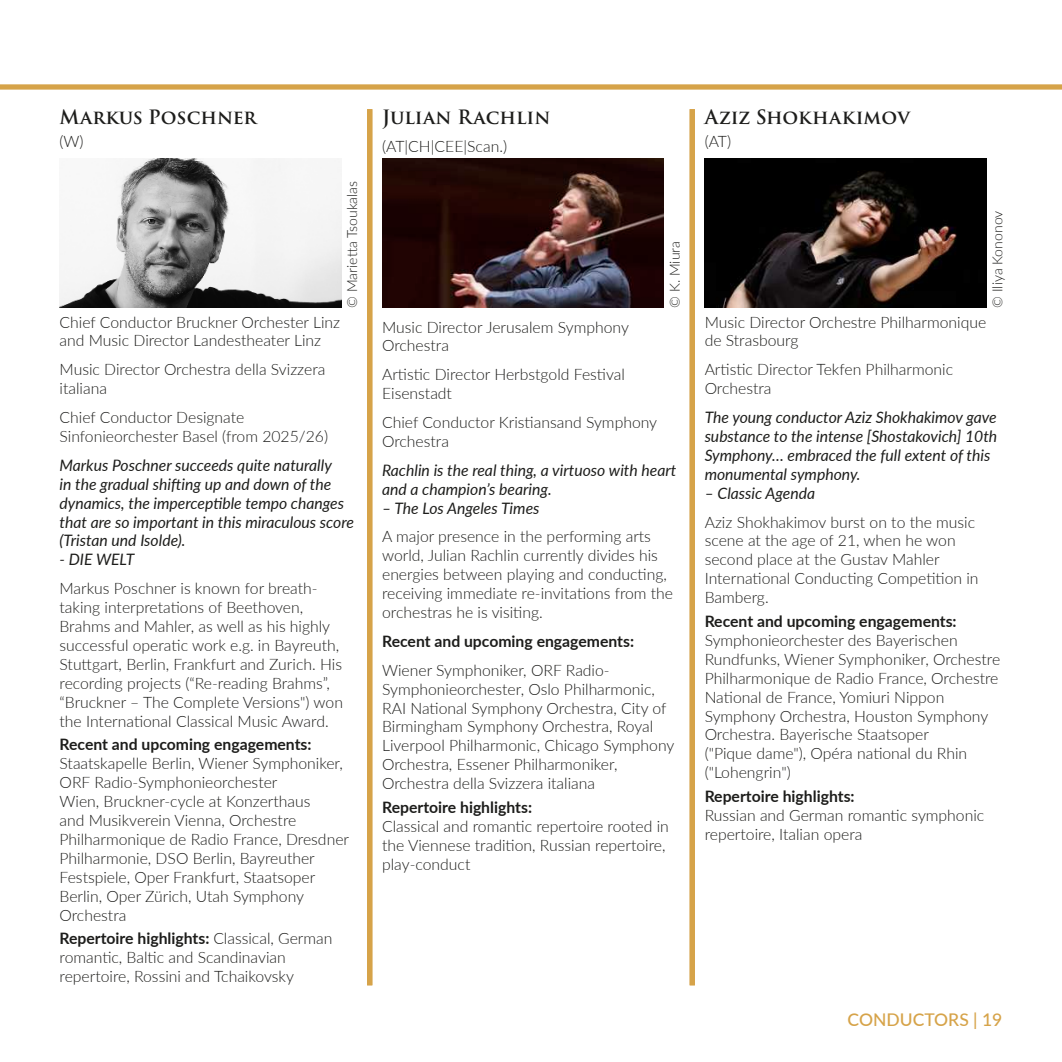
<style>
.page{position:relative;width:1062px;height:1062px;background:#fff}
.page>*{position:absolute;margin:0;border:0;box-sizing:border-box;transform-origin:0 0}
.t1{font:600 19.25px "Trajan Pro 3";color:#1d1d1b}
.t2{font:500 17.5px "Lato";color:#d6a349}
.t3{font:300 15.75px/18.9px "Lato";color:#1d1d1b}
.t4{font:italic 15.75px/18.9px "Lato";color:#1d1d1b}
.t5{font:700 15.75px "Lato";color:#1d1d1b}
.t6{font:300 14px "Lato";color:#1d1d1b}
.s1{font-weight:700}
</style>
<div class="page">
<div style="left:367px;top:109px;width:5px;height:876px;background:#d6a349"></div>
<div style="left:689px;top:109px;width:6px;height:876px;background:#d6a349"></div>
<img style="left:60px;top:159px;width:281px;height:149px">
<img style="left:382px;top:159px;width:281px;height:149px">
<img style="left:704px;top:159px;width:282px;height:149px">
<div style="left:0;top:84px;width:1062px;height:6px;background:#d6a349"></div>
<p class="t1" style="left:60px;top:105px;width:198px">Markus Poschner</p>
<p class="t3" style="left:60px;top:132px;width:26px">(W)</p>
<p class="t6" style="left:342px;top:308px;width:128px;rotate:-90deg">© Marie琀琀a Tsoukalas</p>
<p class="t3" style="left:60px;top:312px;width:282px">Chief Conductor Bruckner Orchester Linz and Music Director Landestheater Linz</p>
<p class="t3" style="left:60px;top:359px;width:267px">Music Director Orchestra della Svizzera italiana</p>
<p class="t3" style="left:60px;top:407px;width:270px">Chief Conductor Designate<br>Sinfonieorchester Basel (from 2025/26)</p>
<p class="t4" style="left:60px;top:455px;width:296px">Markus Poschner succeeds quite naturally<br>in the gradual shi昀琀ing up and down of the dynamics, the impercep琀椀ble tempo changes that are so important in this miraculous score (Tristan und Isolde).</p>
<p class="t4" style="left:60px;top:549px;width:76px">- DIE WELT</p>
<p class="t3" style="left:60px;top:578px;width:285px">Markus Poschner is known for breath&shy;taking interpreta琀椀ons of Beethoven, Brahms and Mahler, as well as his highly successful opera琀椀c work e.g. in Bayreuth, Stu琀琀gart, Berlin, Frankfurt and Zurich. His recording projects (“Re-reading Brahms”, “Bruckner – The Complete Versions") won the Interna琀椀onal Classical Music Award.</p>
<p class="t5" style="left:60px;top:733px;width:253px">Recent and upcoming engagements:</p>
<p class="t3" style="left:60px;top:753px;width:291px">Staatskapelle Berlin, Wiener Symphoniker, ORF Radio-Symphonieorchester<br>Wien, Bruckner-cycle at Konzerthaus<br>and Musikverein Vienna, Orchestre Philharmonique de Radio France, Dresdner Philharmonie, DSO Berlin, Bayreuther Festspiele, Oper Frankfurt, Staatsoper Berlin, Oper Zürich, Utah Symphony Orchestra</p>
<p class="t3" style="left:60px;top:928px;width:274px"><span class="s1">Repertoire highlights:</span> Classical, German roman琀椀c, Bal琀椀c and Scandinavian repertoire, Rossini and Tchaikovsky</p>
<p class="t1" style="left:382px;top:105px;width:170px">Julian Rachlin</p>
<p class="t3" style="left:382px;top:137px;width:126px">(AT|CH|CEE|Scan.)</p>
<p class="t6" style="left:665px;top:308px;width:68px;rotate:-90deg">© K. Miura</p>
<p class="t3" style="left:382px;top:317px;width:248px">Music Director Jerusalem Symphony<br>Orchestra</p>
<p class="t3" style="left:382px;top:364px;width:244px">Ar琀椀s琀椀c Director Herbstgold Fes琀椀val<br>Eisenstadt</p>
<p class="t3" style="left:382px;top:412px;width:276px">Chief Conductor Kris琀椀ansand Symphony<br>Orchestra</p>
<p class="t4" style="left:382px;top:460px;width:296px">Rachlin is the real thing, a virtuoso with heart and a champion’s bearing.</p>
<p class="t4" style="left:382px;top:498px;width:159px">– The Los Angeles Times</p>
<p class="t3" style="left:382px;top:527px;width:292px">A major presence in the performing arts world, Julian Rachlin currently divides his energies between playing and conduc琀椀ng, receiving immediate re-invita琀椀ons from the orchestras he is visi琀椀ng.</p>
<p class="t5" style="left:382px;top:629px;width:253px">Recent and upcoming engagements:</p>
<p class="t3" style="left:382px;top:660px;width:294px">Wiener Symphoniker, ORF Radio-Symphonieorchester, Oslo Philharmonic, RAI Na琀椀onal Symphony Orchestra, City of Birmingham Symphony Orchestra, Royal Liverpool Philharmonic, Chicago Symphony Orchestra, Essener Philharmoniker, Orchestra della Svizzera italiana</p>
<p class="t5" style="left:382px;top:795px;width:151px">Repertoire highlights:</p>
<p class="t3" style="left:382px;top:816px;width:288px">Classical and roman琀椀c repertoire rooted in the Viennese tradi琀椀on, Russian repertoire, play-conduct</p>
<p class="t1" style="left:704px;top:105px;width:207px">Aziz Shokhakimov</p>
<p class="t3" style="left:704px;top:132px;width:28px">(AT)</p>
<p class="t6" style="left:987px;top:308px;width:98px;rotate:-90deg">© Iliya Kononov</p>
<p class="t3" style="left:704px;top:312px;width:283px">Music Director Orchestre Philharmonique de Strasbourg</p>
<p class="t3" style="left:704px;top:359px;width:250px">Ar琀椀s琀椀c Director Tekfen Philharmonic<br>Orchestra</p>
<p class="t4" style="left:704px;top:407px;width:294px">The young conductor Aziz Shokhakimov gave substance to the intense [Shostakovich] 10th Symphony… embraced the full extent of this monumental symphony.</p>
<p class="t4" style="left:704px;top:483px;width:112px">– Classic Agenda</p>
<p class="t3" style="left:704px;top:512px;width:275px">Aziz Shokhakimov burst on to the music scene at the age of 21, when he won second place at the Gustav Mahler<br>Interna琀椀onal Conduc琀椀ng Compe琀椀琀椀on in<br>Bamberg.</p>
<p class="t5" style="left:704px;top:609px;width:253px">Recent and upcoming engagements:</p>
<p class="t3" style="left:704px;top:630px;width:297px">Symphonieorchester des Bayerischen Rundfunks, Wiener Symphoniker, Orchestre Philharmonique de Radio France, Orchestre Na琀椀onal de France, Yomiuri Nippon Symphony Orchestra, Houston Symphony Orchestra. Bayerische Staatsoper<br>("Pique dame"), Opéra na琀椀onal du Rhin ("Lohengrin")</p>
<p class="t5" style="left:704px;top:785px;width:151px">Repertoire highlights:</p>
<p class="t3" style="left:704px;top:805px;width:281px">Russian and German roman琀椀c symphonic repertoire, Italian opera</p>
<p class="t2" style="left:847px;top:1007px;width:156px">CONDUCTORS | 19</p>
</div>
